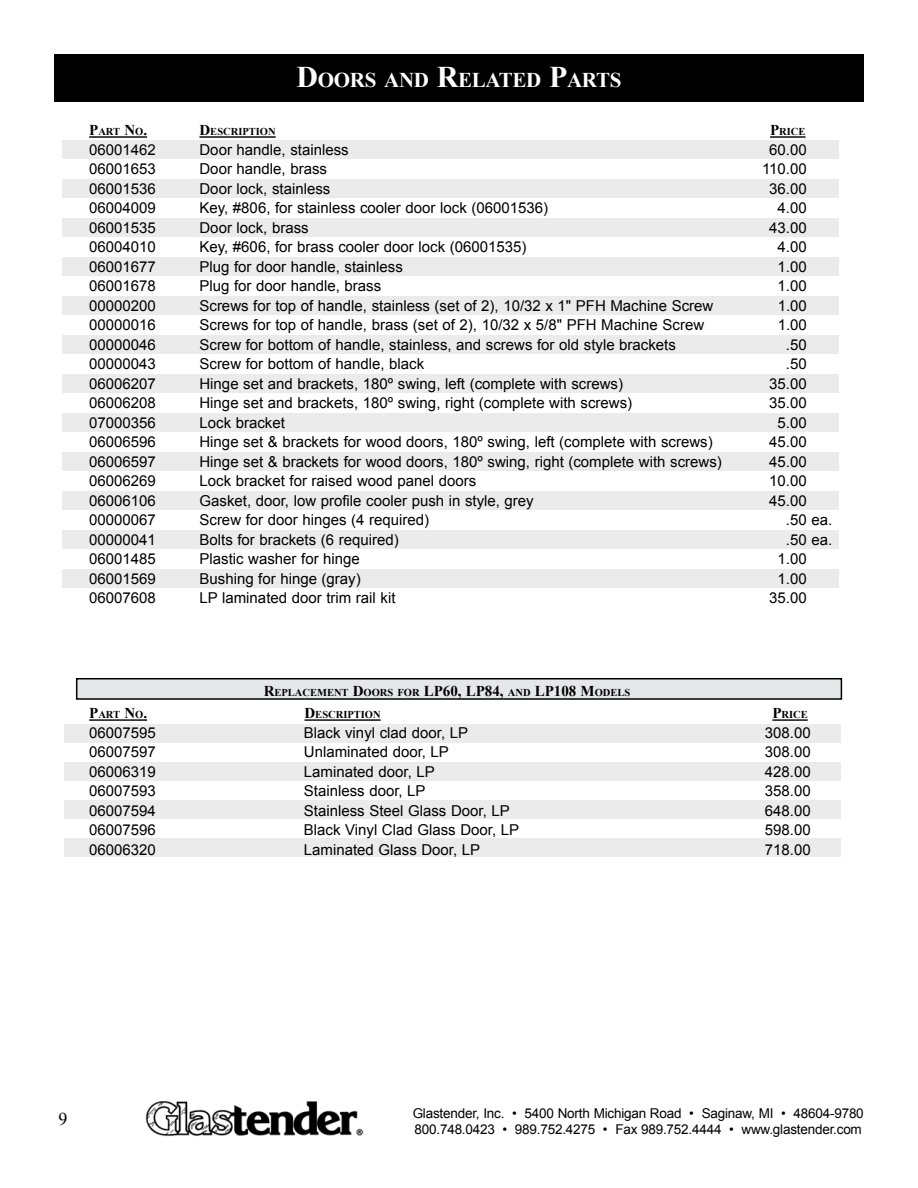
<style>
.page{position:relative;width:918px;height:1188px;background:#fff}
.page>*{position:absolute;margin:0;border:0;box-sizing:border-box;transform-origin:0 0}
.t1{font:700 21px "Times New Roman";letter-spacing:-.015em;color:#fff}
.t2{font:18px "Times New Roman";color:#000}
.t3{font:15px "Arial";color:#000}
.t4{font:13.5px/16.2px "Arial";letter-spacing:-.015em;color:#000}
.t5{font:700 10.5px "Times New Roman";color:#000}
.s1{font-size:30px}
.s2{font-size:15px}
</style>
<div class="page">
<img style="left:146px;top:1101px;width:217px;height:35px">
<div style="left:54px;top:54px;width:810px;height:47px;background:#000"></div>
<div style="left:62px;top:141px;width:777px;height:18px;background:#ebebec"></div>
<div style="left:62px;top:180px;width:777px;height:18px;background:#ebebec"></div>
<div style="left:62px;top:219px;width:777px;height:18px;background:#ebebec"></div>
<div style="left:62px;top:258px;width:777px;height:18px;background:#ebebec"></div>
<div style="left:62px;top:297px;width:777px;height:18px;background:#ebebec"></div>
<div style="left:62px;top:336px;width:777px;height:18px;background:#ebebec"></div>
<div style="left:62px;top:375px;width:777px;height:18px;background:#ebebec"></div>
<div style="left:62px;top:414px;width:777px;height:18px;background:#ebebec"></div>
<div style="left:62px;top:453px;width:777px;height:18px;background:#ebebec"></div>
<div style="left:62px;top:492px;width:777px;height:18px;background:#ebebec"></div>
<div style="left:62px;top:531px;width:777px;height:18px;background:#ebebec"></div>
<div style="left:62px;top:570px;width:777px;height:18px;background:#ebebec"></div>
<hr style="left:89px;top:136px;width:58px;height:2px;background:#000">
<hr style="left:199px;top:136px;width:77px;height:2px;background:#000">
<hr style="left:770px;top:136px;width:35px;height:2px;background:#000">
<div style="left:77px;top:679px;width:764px;height:20px;background:#e6e7e8"></div>
<div style="left:76px;top:678px;width:766px;height:22px;border:2px solid #000"></div>
<div style="left:64px;top:724px;width:777px;height:18px;background:#ebebec"></div>
<div style="left:64px;top:762px;width:777px;height:18px;background:#ebebec"></div>
<div style="left:64px;top:800px;width:777px;height:18px;background:#ebebec"></div>
<div style="left:64px;top:838px;width:777px;height:18px;background:#ebebec"></div>
<hr style="left:89px;top:719px;width:58px;height:2px;background:#000">
<hr style="left:304px;top:719px;width:77px;height:2px;background:#000">
<hr style="left:772px;top:719px;width:36px;height:2px;background:#000">
<h1 class="t1" style="left:297px;top:66px;width:324px"><span class="s1">D</span>OORS AND <span class="s1">R</span>ELATED <span class="s1">P</span>ARTS</h1>
<p class="t5" style="left:89px;top:125px;width:59px"><span class="s2">P</span>ART <span class="s2">N</span>O<span class="s2">.</span></p>
<p class="t5" style="left:199px;top:125px;width:77px"><span class="s2">D</span>ESCRIPTION</p>
<p class="t5" style="left:770px;top:125px;width:37px"><span class="s2">P</span>RICE</p>
<p class="t3" style="left:89px;top:140px;width:68px">06001462</p>
<p class="t3" style="left:199px;top:140px;width:151px">Door handle, stainless</p>
<p class="t3" style="left:769px;top:140px;width:39px">60.00</p>
<p class="t3" style="left:89px;top:159px;width:68px">06001653</p>
<p class="t3" style="left:199px;top:159px;width:129px">Door handle, brass</p>
<p class="t3" style="left:762px;top:159px;width:46px">110.00</p>
<p class="t3" style="left:89px;top:179px;width:68px">06001536</p>
<p class="t3" style="left:199px;top:179px;width:132px">Door lock, stainless</p>
<p class="t3" style="left:769px;top:179px;width:39px">36.00</p>
<p class="t3" style="left:89px;top:198px;width:68px">06004009</p>
<p class="t3" style="left:199px;top:198px;width:350px">Key, #806, for stainless cooler door lock (06001536)</p>
<p class="t3" style="left:778px;top:198px;width:31px">4.00</p>
<p class="t3" style="left:89px;top:218px;width:68px">06001535</p>
<p class="t3" style="left:199px;top:218px;width:111px">Door lock, brass</p>
<p class="t3" style="left:769px;top:218px;width:39px">43.00</p>
<p class="t3" style="left:89px;top:237px;width:68px">06004010</p>
<p class="t3" style="left:199px;top:237px;width:328px">Key, #606, for brass cooler door lock (06001535)</p>
<p class="t3" style="left:778px;top:237px;width:31px">4.00</p>
<p class="t3" style="left:89px;top:257px;width:68px">06001677</p>
<p class="t3" style="left:199px;top:257px;width:205px">Plug for door handle, stainless</p>
<p class="t3" style="left:778px;top:257px;width:31px">1.00</p>
<p class="t3" style="left:89px;top:276px;width:68px">06001678</p>
<p class="t3" style="left:199px;top:276px;width:183px">Plug for door handle, brass</p>
<p class="t3" style="left:778px;top:276px;width:31px">1.00</p>
<p class="t3" style="left:89px;top:296px;width:68px">00000200</p>
<p class="t3" style="left:199px;top:296px;width:515px">Screws for top of handle, stainless (set of 2), 10/32 x 1" PFH Machine Screw</p>
<p class="t3" style="left:778px;top:296px;width:31px">1.00</p>
<p class="t3" style="left:89px;top:315px;width:68px">00000016</p>
<p class="t3" style="left:199px;top:315px;width:506px">Screws for top of handle, brass (set of 2), 10/32 x 5/8" PFH Machine Screw</p>
<p class="t3" style="left:778px;top:315px;width:31px">1.00</p>
<p class="t3" style="left:89px;top:335px;width:68px">00000046</p>
<p class="t3" style="left:199px;top:335px;width:478px">Screw for bottom of handle, stainless, and screws for old style brackets</p>
<p class="t3" style="left:786px;top:335px;width:22px">.50</p>
<p class="t3" style="left:89px;top:354px;width:68px">00000043</p>
<p class="t3" style="left:199px;top:354px;width:226px">Screw for bottom of handle, black</p>
<p class="t3" style="left:786px;top:354px;width:22px">.50</p>
<p class="t3" style="left:89px;top:374px;width:68px">06006207</p>
<p class="t3" style="left:199px;top:374px;width:425px">Hinge set and brackets, 180º swing, left (complete with screws)</p>
<p class="t3" style="left:769px;top:374px;width:39px">35.00</p>
<p class="t3" style="left:89px;top:393px;width:68px">06006208</p>
<p class="t3" style="left:199px;top:393px;width:434px">Hinge set and brackets, 180º swing, right (complete with screws)</p>
<p class="t3" style="left:769px;top:393px;width:39px">35.00</p>
<p class="t3" style="left:89px;top:413px;width:68px">07000356</p>
<p class="t3" style="left:199px;top:413px;width:87px">Lock bracket</p>
<p class="t3" style="left:778px;top:413px;width:31px">5.00</p>
<p class="t3" style="left:89px;top:432px;width:68px">06006596</p>
<p class="t3" style="left:199px;top:432px;width:515px">Hinge set &amp; brackets for wood doors, 180º swing, left (complete with screws)</p>
<p class="t3" style="left:769px;top:432px;width:39px">45.00</p>
<p class="t3" style="left:89px;top:452px;width:68px">06006597</p>
<p class="t3" style="left:199px;top:452px;width:524px">Hinge set &amp; brackets for wood doors, 180º swing, right (complete with screws)</p>
<p class="t3" style="left:769px;top:452px;width:39px">45.00</p>
<p class="t3" style="left:89px;top:471px;width:68px">06006269</p>
<p class="t3" style="left:199px;top:471px;width:278px">Lock bracket for raised wood panel doors</p>
<p class="t3" style="left:769px;top:471px;width:39px">10.00</p>
<p class="t3" style="left:89px;top:491px;width:68px">06006106</p>
<p class="t3" style="left:199px;top:491px;width:336px">Gasket, door, low profile cooler push in style, grey</p>
<p class="t3" style="left:769px;top:491px;width:39px">45.00</p>
<p class="t3" style="left:89px;top:510px;width:68px">00000067</p>
<p class="t3" style="left:199px;top:510px;width:231px">Screw for door hinges (4 required)</p>
<p class="t3" style="left:786px;top:510px;width:48px">.50 ea.</p>
<p class="t3" style="left:89px;top:530px;width:68px">00000041</p>
<p class="t3" style="left:199px;top:530px;width:201px">Bolts for brackets (6 required)</p>
<p class="t3" style="left:786px;top:530px;width:48px">.50 ea.</p>
<p class="t3" style="left:89px;top:549px;width:68px">06001485</p>
<p class="t3" style="left:199px;top:549px;width:162px">Plastic washer for hinge</p>
<p class="t3" style="left:778px;top:549px;width:31px">1.00</p>
<p class="t3" style="left:89px;top:569px;width:68px">06001569</p>
<p class="t3" style="left:199px;top:569px;width:163px">Bushing for hinge (gray)</p>
<p class="t3" style="left:778px;top:569px;width:31px">1.00</p>
<p class="t3" style="left:89px;top:588px;width:68px">06007608</p>
<p class="t3" style="left:199px;top:588px;width:198px">LP laminated door trim rail kit</p>
<p class="t3" style="left:769px;top:588px;width:39px">35.00</p>
<p class="t5" style="left:264px;top:685px;width:367px"><span class="s2">R</span>EPLACEMENT <span class="s2">D</span>OORS FOR <span class="s2">LP60, LP84,</span> AND <span class="s2">LP108 M</span>ODELS</p>
<p class="t5" style="left:89px;top:708px;width:59px"><span class="s2">P</span>ART <span class="s2">N</span>O<span class="s2">.</span></p>
<p class="t5" style="left:304px;top:708px;width:77px"><span class="s2">D</span>ESCRIPTION</p>
<p class="t5" style="left:772px;top:708px;width:37px"><span class="s2">P</span>RICE</p>
<p class="t3" style="left:89px;top:723px;width:68px">06007595</p>
<p class="t3" style="left:304px;top:723px;width:166px">Black vinyl clad door, LP</p>
<p class="t3" style="left:765px;top:723px;width:47px">308.00</p>
<p class="t3" style="left:89px;top:742px;width:68px">06007597</p>
<p class="t3" style="left:304px;top:742px;width:147px">Unlaminated door, LP</p>
<p class="t3" style="left:765px;top:742px;width:47px">308.00</p>
<p class="t3" style="left:89px;top:762px;width:68px">06006319</p>
<p class="t3" style="left:304px;top:762px;width:132px">Laminated door, LP</p>
<p class="t3" style="left:765px;top:762px;width:47px">428.00</p>
<p class="t3" style="left:89px;top:781px;width:68px">06007593</p>
<p class="t3" style="left:304px;top:781px;width:123px">Stainless door, LP</p>
<p class="t3" style="left:765px;top:781px;width:47px">358.00</p>
<p class="t3" style="left:89px;top:801px;width:68px">06007594</p>
<p class="t3" style="left:304px;top:801px;width:207px">Stainless Steel Glass Door, LP</p>
<p class="t3" style="left:765px;top:801px;width:47px">648.00</p>
<p class="t3" style="left:89px;top:820px;width:68px">06007596</p>
<p class="t3" style="left:304px;top:820px;width:217px">Black Vinyl Clad Glass Door, LP</p>
<p class="t3" style="left:765px;top:820px;width:47px">598.00</p>
<p class="t3" style="left:89px;top:840px;width:68px">06006320</p>
<p class="t3" style="left:304px;top:840px;width:178px">Laminated Glass Door, LP</p>
<p class="t3" style="left:765px;top:840px;width:47px">718.00</p>
<p class="t2" style="left:58px;top:1107px;width:10px">9</p>
<p class="t4" style="left:413px;top:1105px;width:453px">Glastender, Inc. • 5400 North Michigan Road • Saginaw, MI • 48604-9780<br>800.748.0423 • 989.752.4275 • Fax 989.752.4444 • www.glastender.com</p>
</div>
